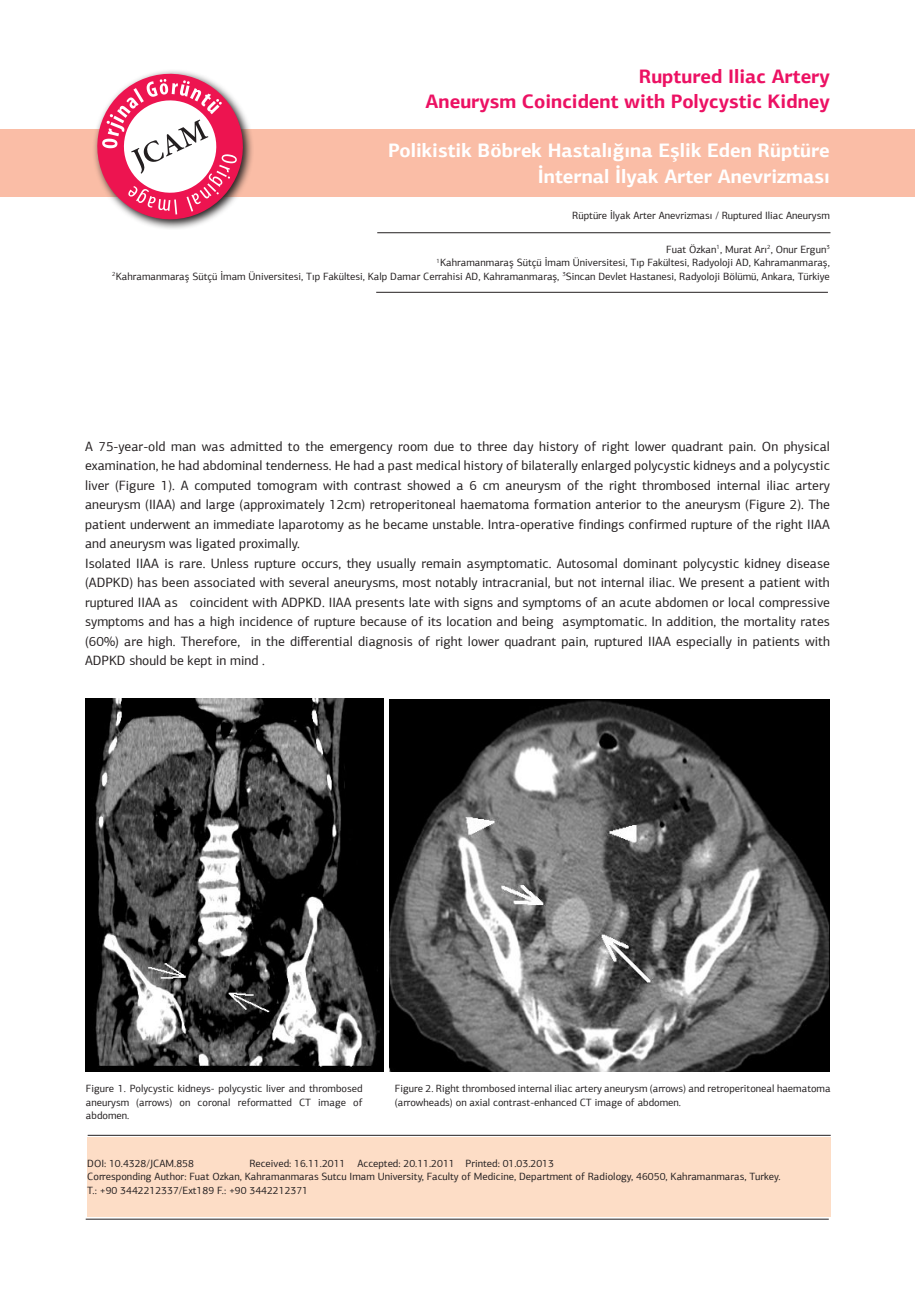
<style>
.page{position:relative;width:915px;height:1306px;background:#fff}
.page>*{position:absolute;margin:0;border:0;box-sizing:border-box;transform-origin:0 0}
.t1{font:700 19.5px/25.5px "PF Agora Sans Pro";color:#fff;text-align:right}
.t2{font:700 19.5px/25.5px "PF Agora Sans Pro";color:#ec1163;text-align:right}
.t3{font:13.5px/19.5px "PF Agora Sans Pro";color:#231f20}
.t4{font:10.5px/13.5px "PF Agora Sans Pro";color:#231f20}
</style>
<div class="page">
<div style="left:1px;top:129px;width:913px;height:67px;background:#fabda6"></div>
<hr style="left:88px;top:1135px;width:742px;height:1px;background:#231f20">
<hr style="left:377px;top:232px;width:453px;height:1px;background:#231f20">
<hr style="left:376px;top:292px;width:451px;height:1px;background:#231f20">
<svg style="left:87px;top:71px;width:166px;height:158px"></svg>
<div style="left:893px;top:129px;width:21px;height:68px;background:#fabda6"></div>
<hr style="left:86px;top:1218px;width:742px;height:1px;background:#231f20">
<div style="left:87px;top:1137px;width:743px;height:79px;background:#fdddc6"></div>
<img style="left:86px;top:698px;width:297px;height:373px">
<img style="left:389px;top:699px;width:439px;height:372px">
<p class="t2" style="left:425px;top:63px;width:405px">Ruptured Iliac Artery<br>Aneurysm Coincident with Polycystic Kidney</p>
<p class="t1" style="left:388px;top:137px;width:443px">Polikistik Böbrek Hastalığına Eşlik Eden Rüptüre<br>İnternal İlyak Arter Anevrizması</p>
<p class="t4" style="left:572px;top:208px;width:259px">Rüptüre İlyak Arter Anevrizması / Ruptured Iliac Aneurysm</p>
<p class="t4" style="left:112px;top:242px;width:718px;text-align:right">Fuat Özkan<sup>1</sup>, Murat Arı<sup>2</sup>, Onur Ergun<sup>3<br>1</sup>Kahramanmaraş Sütçü İmam Üniversitesi, Tıp Fakültesi, Radyoloji AD, Kahramanmaraş,<br><sup>2</sup>Kahramanmaraş Sütçü İmam Üniversitesi, Tıp Fakültesi, Kalp Damar Cerrahisi AD, Kahramanmaraş, <sup>3</sup>Sincan Devlet Hastanesi, Radyoloji Bölümü, Ankara, Türkiye</p>
<p class="t3" style="left:85px;top:436px;width:746px">A 75-year-old man was admitted to the emergency room due to three day history of right lower quadrant pain. On physical examination, he had abdominal tenderness. He had a past medical history of bilaterally enlarged polycystic kidneys and a polycystic liver (Figure 1). A computed tomogram with contrast showed a 6 cm aneurysm of the right thrombosed internal iliac artery aneurysm (IIAA) and large (approximately 12cm) retroperitoneal haematoma formation anterior to the aneurysm (Figure 2). The patient underwent an immediate laparotomy as he became unstable. Intra-operative findings confirmed rupture of the right IIAA and aneurysm was ligated proximally.<br>Isolated IIAA is rare. Unless rupture occurs, they usually remain asymptomatic. Autosomal dominant polycystic kidney disease (ADPKD) has been associated with several aneurysms, most notably intracranial, but not internal iliac. We present a patient with ruptured IIAA as coincident with ADPKD. IIAA presents late with signs and symptoms of an acute abdomen or local compressive symptoms and has a high incidence of rupture because of its location and being asymptomatic. In addition, the mortality rates (60%) are high. Therefore, in the differential diagnosis of right lower quadrant pain, ruptured IIAA especially in patients with ADPKD should be kept in mind .</p>
<p class="t4" style="left:86px;top:1081px;width:278px;text-align:justify">Figure 1. Polycystic kidneys- polycystic liver and thrombosed aneurysm (arrows) on coronal reformatted CT image of abdomen.</p>
<p class="t4" style="left:395px;top:1081px;width:437px">Figure 2. Right thrombosed internal iliac artery aneurysm (arrows) and retroperitoneal haematoma (arrowheads) on axial contrast-enhanced CT image of abdomen.</p>
<p class="t4" style="left:87px;top:1156px;width:694px;text-indent:162px">Received: 16.11.2011 Accepted: 20.11.2011 Printed: 01.03.2013<br>Corresponding Author: Fuat Ozkan, Kahramanmaras Sutcu Imam University, Faculty of Medicine, Department of Radiology, 46050, Kahramanmaras, Turkey.<br>T.: +90 3442212337/Ext189 F.: +90 3442212371</p>
<p class="t4" style="left:87px;top:1156px;width:108px">DOI: 10.4328/JCAM.858</p>
</div>
